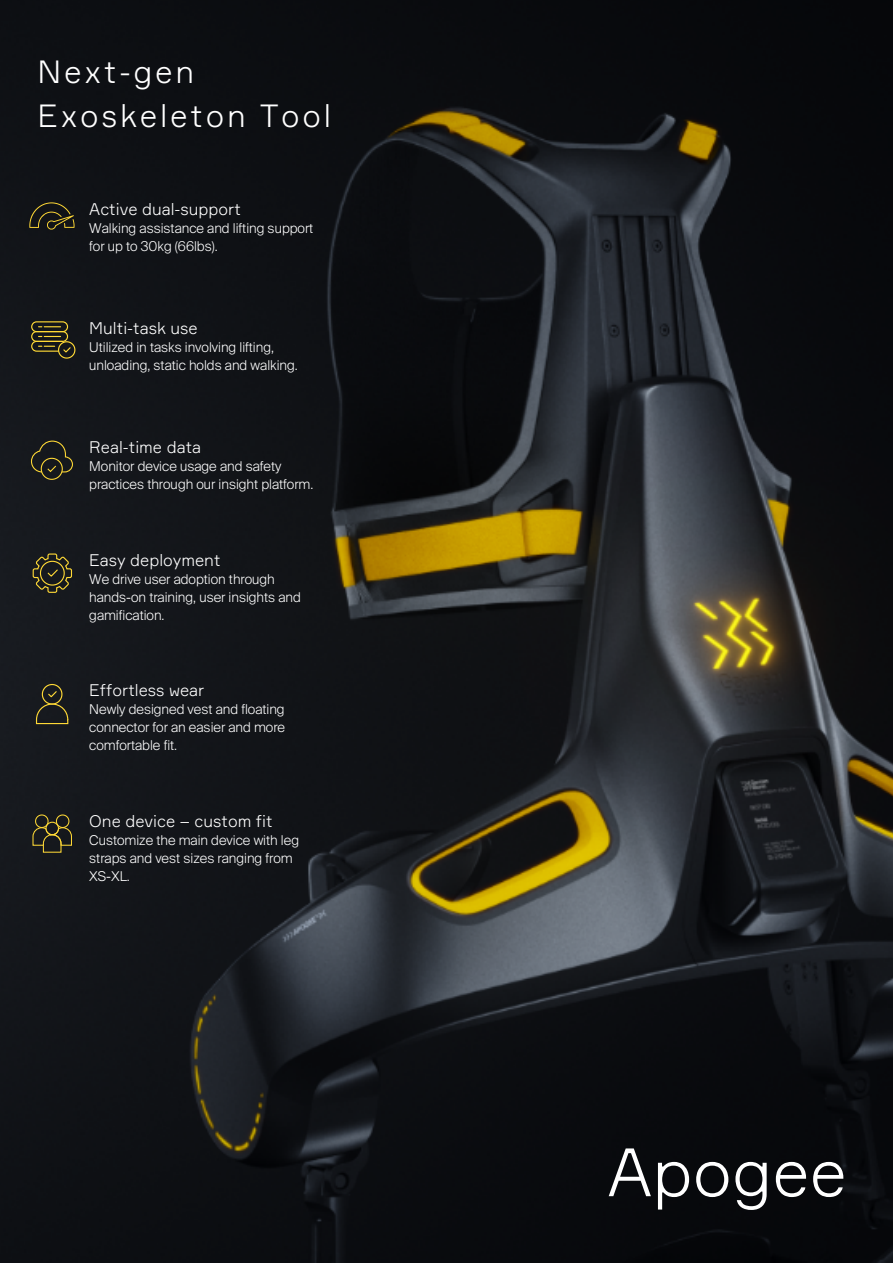
<style>
.page{position:relative;width:893px;height:1264px;background:#fff}
.page>*{position:absolute;margin:0;border:0;box-sizing:border-box;transform-origin:0 0}
.t1{font:300 66.75px "Formular";color:#fff}
.t2{font:300 31.5px/43.8px "Formular";letter-spacing:.09em;color:#fff}
.t3{font:300 16.5px "Formular";color:#fff}
.t4{font:300 13.5px/18px "Suisse Intl";color:#fff}
</style>
<div class="page">
<img style="left:0;top:0;width:892px;height:1262px">
<svg style="left:29px;top:202px;width:45px;height:28px"></svg>
<div style="left:31px;top:321px;width:37px;height:11px;border:1px solid #ffd936;border-radius:5px"></div>
<div style="left:31px;top:331px;width:37px;height:11px;border:1px solid #ffd936;border-radius:5px"></div>
<svg style="left:39px;top:326px;width:21px;height:1px"></svg>
<svg style="left:31px;top:336px;width:45px;height:23px"></svg>
<svg style="left:30px;top:440px;width:43px;height:40px;background:#2e2d1f"></svg>
<svg style="left:32px;top:812px;width:40px;height:34px"></svg>
<svg style="left:32px;top:553px;width:41px;height:40px;background:#3d3922"></svg>
<svg style="left:35px;top:683px;width:34px;height:41px"></svg>
<h2 class="t2" style="left:38px;top:50px;width:295px">Next-gen<br>Exoskeleton Tool</h2>
<p class="t3" style="left:89px;top:198px;width:153px">Active dual-support</p>
<p class="t4" style="left:89px;top:220px;width:225px">Walking assistance and lifting support for up to 30kg (66lbs).</p>
<p class="t3" style="left:89px;top:318px;width:110px">Multi-task use</p>
<p class="t4" style="left:89px;top:339px;width:210px">Utilized in tasks involving lifting, unloading, static holds and walking.</p>
<p class="t3" style="left:89px;top:437px;width:113px">Real-time data</p>
<p class="t4" style="left:89px;top:458px;width:225px">Monitor device usage and safety practices through our insight platform.</p>
<p class="t3" style="left:89px;top:549px;width:133px">Easy deployment</p>
<p class="t4" style="left:89px;top:571px;width:213px">We drive user adoption through hands-on training, user insights and gamification.</p>
<p class="t3" style="left:89px;top:680px;width:117px">Effortless wear</p>
<p class="t4" style="left:89px;top:701px;width:197px;text-align:justify">Newly designed vest and floating connector for an easier and more comfortable fit.</p>
<p class="t3" style="left:89px;top:810px;width:185px">One device – custom fit</p>
<p class="t4" style="left:89px;top:831px;width:211px">Customize the main device with leg straps and vest sizes ranging from<br>XS-XL.</p>
<h1 class="t1" style="left:607px;top:1130px;width:241px">Apogee</h1>
</div>
